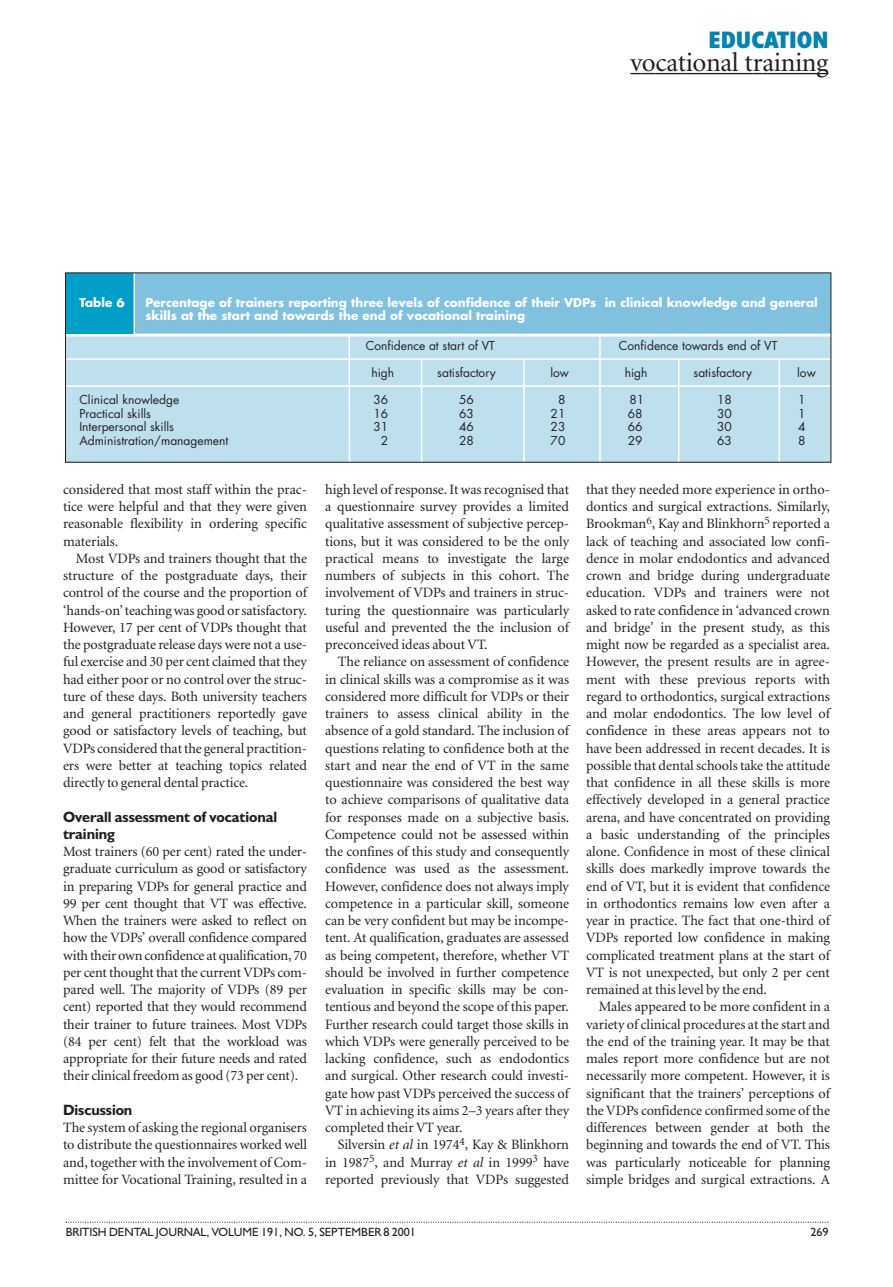
<style>
.page{position:relative;width:893px;height:1287px;background:#fff}
.page>*{position:absolute;margin:0;border:0;box-sizing:border-box;transform-origin:0 0}
.t1{font:27px "Minion";letter-spacing:-.015em;color:#231f1f}
.t2{font:700 condensed 24px "Humanist 521 BT Xtra";color:#0084b6}
.t3{font:700 15px/17.2px "Humanist 521 BT";letter-spacing:-.005em;color:#231f1f}
.t4{font:14.25px/17.2px "Minion";letter-spacing:-.005em;color:#231f1f;text-align:justify}
.t5{font:12px "Futura";color:#231f1f}
.t6{font:700 12px/13.5px "Futura";color:#fff}
.t7{font:12px "Humanist 521 BT";letter-spacing:-.005em;color:#231f1f}
.s1{font-style:italic}
</style>
<div class="page">
<svg style="left:66px;top:1222px;width:762px;height:1px"></svg>
<div style="left:66px;top:273px;width:764px;height:189px;background:#bedfee"></div>
<div style="left:92px;top:273px;width:738px;height:63px;background:#7fc1de"></div>
<hr style="left:66px;top:334px;width:764px;height:3px;background:#fff">
<div style="left:66px;top:273px;width:69px;height:61px;background:#009fc8"></div>
<hr style="left:133px;top:273px;width:2px;height:63px;background:#fff">
<hr style="left:66px;top:358px;width:764px;height:2px;background:#fff">
<hr style="left:66px;top:385px;width:764px;height:2px;background:#fff">
<hr style="left:599px;top:334px;width:1px;height:128px;background:#fff">
<svg style="left:348px;top:336px;width:3px;height:124px"></svg>
<hr style="left:421px;top:359px;width:1px;height:103px;background:#fff">
<hr style="left:523px;top:360px;width:1px;height:102px;background:#fff">
<hr style="left:778px;top:360px;width:2px;height:102px;background:#fff">
<hr style="left:678px;top:360px;width:1px;height:102px;background:#fff">
<svg style="left:630px;top:73px;width:25px;height:1px"></svg>
<hr style="left:655px;top:73px;width:30px;height:1px;background:#231f1f">
<svg style="left:685px;top:73px;width:21px;height:1px"></svg>
<hr style="left:706px;top:73px;width:46px;height:1px;background:#231f1f">
<hr style="left:762px;top:73px;width:66px;height:1px;background:#231f1f">
<h2 class="t2" style="left:708px;top:32px;width:122px">EDUCATION</h2>
<h1 class="t1" style="left:630px;top:52px;width:200px">vocational training</h1>
<p class="t6" style="left:80px;top:296px;width:47px">Table 6</p>
<p class="t6" style="left:145px;top:296px;width:674px">Percentage of trainers reporting three levels of confidence of their VDPs in clinical knowledge and general skills at the start and towards the end of vocational training</p>
<p class="t5" style="left:366px;top:340px;width:131px">Confidence at start of VT</p>
<p class="t5" style="left:619px;top:340px;width:160px">Confidence towards end of VT</p>
<p class="t5" style="left:371px;top:367px;width:24px">high</p>
<p class="t5" style="left:437px;top:367px;width:60px">satisfactory</p>
<p class="t5" style="left:550px;top:367px;width:20px">low</p>
<p class="t5" style="left:624px;top:367px;width:24px">high</p>
<p class="t5" style="left:693px;top:367px;width:60px">satisfactory</p>
<p class="t5" style="left:797px;top:367px;width:20px">low</p>
<p class="t5" style="left:79px;top:394px;width:101px">Clinical knowledge</p>
<p class="t5" style="left:373px;top:394px;width:16px">36</p>
<p class="t5" style="left:459px;top:394px;width:16px">56</p>
<p class="t5" style="left:558px;top:394px;width:9px">8</p>
<p class="t5" style="left:629px;top:394px;width:16px">81</p>
<p class="t5" style="left:717px;top:394px;width:16px">18</p>
<p class="t5" style="left:798px;top:394px;width:9px">1</p>
<p class="t5" style="left:79px;top:408px;width:73px">Practical skills</p>
<p class="t5" style="left:373px;top:408px;width:16px">16</p>
<p class="t5" style="left:459px;top:408px;width:16px">63</p>
<p class="t5" style="left:550px;top:408px;width:16px">21</p>
<p class="t5" style="left:628px;top:408px;width:16px">68</p>
<p class="t5" style="left:717px;top:408px;width:16px">30</p>
<p class="t5" style="left:798px;top:408px;width:9px">1</p>
<p class="t5" style="left:79px;top:421px;width:96px">Interpersonal skills</p>
<p class="t5" style="left:373px;top:421px;width:16px">31</p>
<p class="t5" style="left:459px;top:421px;width:16px">46</p>
<p class="t5" style="left:550px;top:421px;width:16px">23</p>
<p class="t5" style="left:628px;top:421px;width:16px">66</p>
<p class="t5" style="left:717px;top:421px;width:16px">30</p>
<p class="t5" style="left:798px;top:421px;width:9px">4</p>
<p class="t5" style="left:79px;top:435px;width:150px">Administration/management</p>
<p class="t5" style="left:381px;top:435px;width:9px">2</p>
<p class="t5" style="left:459px;top:435px;width:16px">28</p>
<p class="t5" style="left:550px;top:435px;width:16px">70</p>
<p class="t5" style="left:628px;top:435px;width:16px">29</p>
<p class="t5" style="left:717px;top:435px;width:16px">63</p>
<p class="t5" style="left:798px;top:435px;width:9px">8</p>
<p class="t4" style="left:63px;top:482px;width:245px">considered that most staff within the prac&shy;tice were helpful and that they were given reasonable flexibility in ordering specific materials.</p>
<p class="t4" style="left:63px;top:551px;width:245px;text-indent:13px">Most VDPs and trainers thought that the structure of the postgraduate days, their control of the course and the proportion of ‘hands-on’ teaching was good or satisfactory.<br>However, 17 per cent of VDPs thought that the postgraduate release days were not a use&shy;ful exercise and 30 per cent claimed that they had either poor or no control over the struc&shy;ture of these days. Both university teachers and general practitioners reportedly gave good or satisfactory levels of teaching, but VDPs considered that the general practition&shy;ers were better at teaching topics related directly to general dental practice.</p>
<p class="t3" style="left:63px;top:810px;width:215px">Overall assessment of vocational training</p>
<p class="t4" style="left:63px;top:844px;width:245px">Most trainers (60 per cent) rated the under&shy;graduate curriculum as good or satisfactory in preparing VDPs for general practice and 99 per cent thought that VT was effective.<br>When the trainers were asked to reflect on how the VDPs’ overall confidence compared with their own confidence at qualification, 70 per cent thought that the current VDPs com&shy;pared well. The majority of VDPs (89 per cent) reported that they would recommend their trainer to future trainees. Most VDPs (84 per cent) felt that the workload was appropriate for their future needs and rated their clinical freedom as good (73 per cent).</p>
<p class="t3" style="left:63px;top:1103px;width:71px">Discussion</p>
<p class="t4" style="left:63px;top:1120px;width:245px">The system of asking the regional organisers to distribute the questionnaires worked well and, together with the involvement of Com&shy;mittee for Vocational Training, resulted in a</p>
<p class="t4" style="left:325px;top:482px;width:245px">high level of response. It was recognised that a questionnaire survey provides a limited qualitative assessment of subjective percep&shy;tions, but it was considered to be the only practical means to investigate the large numbers of subjects in this cohort. The involvement of VDPs and trainers in struc&shy;turing the questionnaire was particularly useful and prevented the the inclusion of preconceived ideas about VT.</p>
<p class="t4" style="left:325px;top:654px;width:245px;text-indent:13px">The reliance on assessment of confidence in clinical skills was a compromise as it was considered more difficult for VDPs or their trainers to assess clinical ability in the absence of a gold standard. The inclusion of questions relating to confidence both at the start and near the end of VT in the same questionnaire was considered the best way to achieve comparisons of qualitative data for responses made on a subjective basis.<br>Competence could not be assessed within the confines of this study and consequently confidence was used as the assessment.<br>However, confidence does not always imply competence in a particular skill, someone can be very confident but may be incompe&shy;tent. At qualification, graduates are assessed as being competent, therefore, whether VT should be involved in further competence evaluation in specific skills may be con&shy;tentious and beyond the scope of this paper.<br>Further research could target those skills in which VDPs were generally perceived to be lacking confidence, such as endodontics and surgical. Other research could investi&shy;gate how past VDPs perceived the success of VT in achieving its aims 2–3 years after they completed their VT year.</p>
<p class="t4" style="left:325px;top:1137px;width:245px;text-indent:13px">Silversin <span class="s1">et al</span> in 1974<sup>4</sup>, Kay &amp; Blinkhorn in 1987<sup>5</sup>, and Murray <span class="s1">et al</span> in 1999<sup>3</sup> have reported previously that VDPs suggested</p>
<p class="t4" style="left:586px;top:482px;width:245px">that they needed more experience in ortho&shy;dontics and surgical extractions. Similarly, Brookman<sup>6</sup>, Kay and Blinkhorn<sup>5</sup> reported a lack of teaching and associated low confi&shy;dence in molar endodontics and advanced crown and bridge during undergraduate education. VDPs and trainers were not asked to rate confidence in ‘advanced crown and bridge’ in the present study, as this might now be regarded as a specialist area.<br>However, the present results are in agree&shy;ment with these previous reports with regard to orthodontics, surgical extractions and molar endodontics. The low level of confidence in these areas appears not to have been addressed in recent decades. It is possible that dental schools take the attitude that confidence in all these skills is more effectively developed in a general practice arena, and have concentrated on providing a basic understanding of the principles alone. Confidence in most of these clinical skills does markedly improve towards the end of VT, but it is evident that confidence in orthodontics remains low even after a year in practice. The fact that one-third of VDPs reported low confidence in making complicated treatment plans at the start of VT is not unexpected, but only 2 per cent remained at this level by the end.</p>
<p class="t4" style="left:586px;top:999px;width:245px;text-indent:13px">Males appeared to be more confident in a variety of clinical procedures at the start and the end of the training year. It may be that males report more confidence but are not necessarily more competent. However, it is significant that the trainers’ perceptions of the VDPs confidence confirmed some of the differences between gender at both the beginning and towards the end of VT. This was particularly noticeable for planning simple bridges and surgical extractions. A</p>
<p class="t7" style="left:66px;top:1227px;width:352px">BRITISH DENTAL JOURNAL, VOLUME 191, NO. 5, SEPTEMBER 8 2001</p>
<p class="t7" style="left:810px;top:1227px;width:20px">269</p>
</div>
